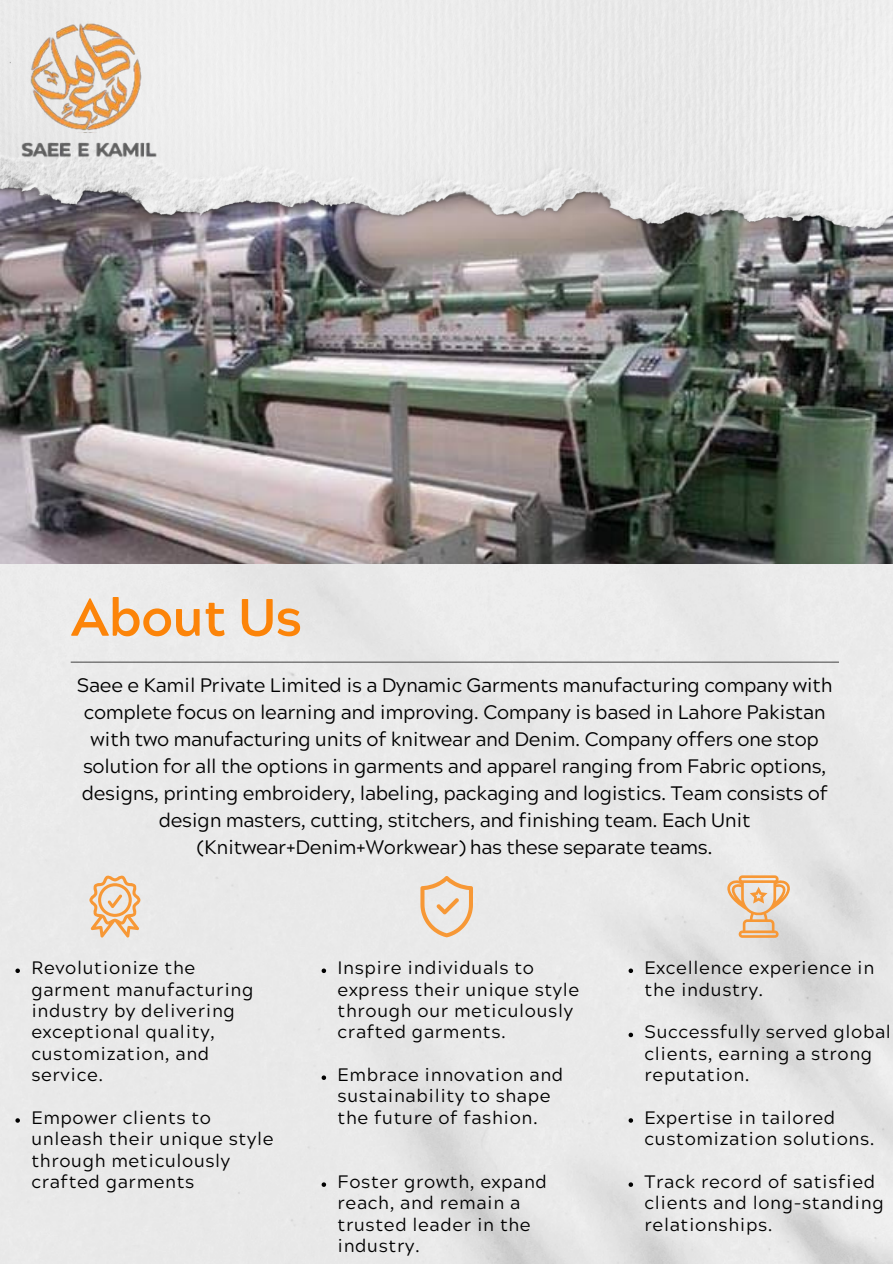
<style>
.page{position:relative;width:893px;height:1264px;background:#fff}
.page>*{position:absolute;margin:0;border:0;box-sizing:border-box;transform-origin:0 0}
.t1{font:700 52.5px "Acherus Grotesque";letter-spacing:-.015em;color:#fc8409}
.t2{font:19.5px/27px "Acherus Grotesque";letter-spacing:-.015em;color:#000;text-align:center}
.t3{font:18px/21.3px "Acherus Grotesque";letter-spacing:.035em;color:#000}
</style>
<div class="page">
<div style="left:0;top:0;width:892px;height:1263px;background:#e9e9e9"></div>
<img style="left:0;top:187px;width:892px;height:377px">
<hr style="left:71px;top:661px;width:767px;height:1px;background:#545454">
<svg style="left:89px;top:875px;width:51px;height:62px"></svg>
<svg style="left:727px;top:875px;width:63px;height:62px"></svg>
<svg style="left:420px;top:876px;width:53px;height:61px"></svg>
<svg style="left:321px;top:968px;width:5px;height:5px"></svg>
<svg style="left:321px;top:1075px;width:5px;height:4px"></svg>
<svg style="left:321px;top:1182px;width:5px;height:4px"></svg>
<svg style="left:628px;top:968px;width:5px;height:5px"></svg>
<svg style="left:628px;top:1032px;width:5px;height:5px"></svg>
<svg style="left:628px;top:1118px;width:5px;height:4px"></svg>
<svg style="left:628px;top:1182px;width:5px;height:4px"></svg>
<svg style="left:15px;top:968px;width:5px;height:5px"></svg>
<svg style="left:15px;top:1118px;width:5px;height:4px"></svg>
<img style="left:1px;top:0;width:891px;height:235px">
<img style="left:26px;top:12px;width:127px;height:121px">
<img style="left:11px;top:133px;width:157px;height:34px">
<p class="t1" style="left:71px;top:596px;width:233px">About Us</p>
<p class="t2" style="left:77px;top:674px;width:757px">Saee e Kamil Private Limited is a Dynamic Garments manufacturing company with complete focus on learning and improving. Company is based in Lahore Pakistan with two manufacturing units of knitwear and Denim. Company offers one stop solution for all the options in garments and apparel ranging from Fabric options, designs, printing embroidery, labeling, packaging and logistics. Team consists of design masters, cutting, stitchers, and finishing team. Each Unit (Knitwear+Denim+Workwear) has these separate teams.</p>
<p class="t3" style="left:31px;top:959px;width:223px">Revolutionize the garment manufacturing industry by delivering exceptional quality, customization, and service.</p>
<p class="t3" style="left:31px;top:1109px;width:243px">Empower clients to unleash their unique style through meticulously crafted garments</p>
<p class="t3" style="left:337px;top:959px;width:243px">Inspire individuals to express their unique style through our meticulously crafted garments.</p>
<p class="t3" style="left:337px;top:1066px;width:227px">Embrace innovation and sustainability to shape the future of fashion.</p>
<p class="t3" style="left:337px;top:1173px;width:211px">Foster growth, expand reach, and remain a trusted leader in the industry.</p>
<p class="t3" style="left:644px;top:959px;width:231px">Excellence experience in the industry.</p>
<p class="t3" style="left:644px;top:1023px;width:248px">Successfully served global clients, earning a strong reputation.</p>
<p class="t3" style="left:644px;top:1109px;width:231px">Expertise in tailored customization solutions.</p>
<p class="t3" style="left:644px;top:1173px;width:241px">Track record of satisfied clients and long-standing relationships.</p>
</div>
